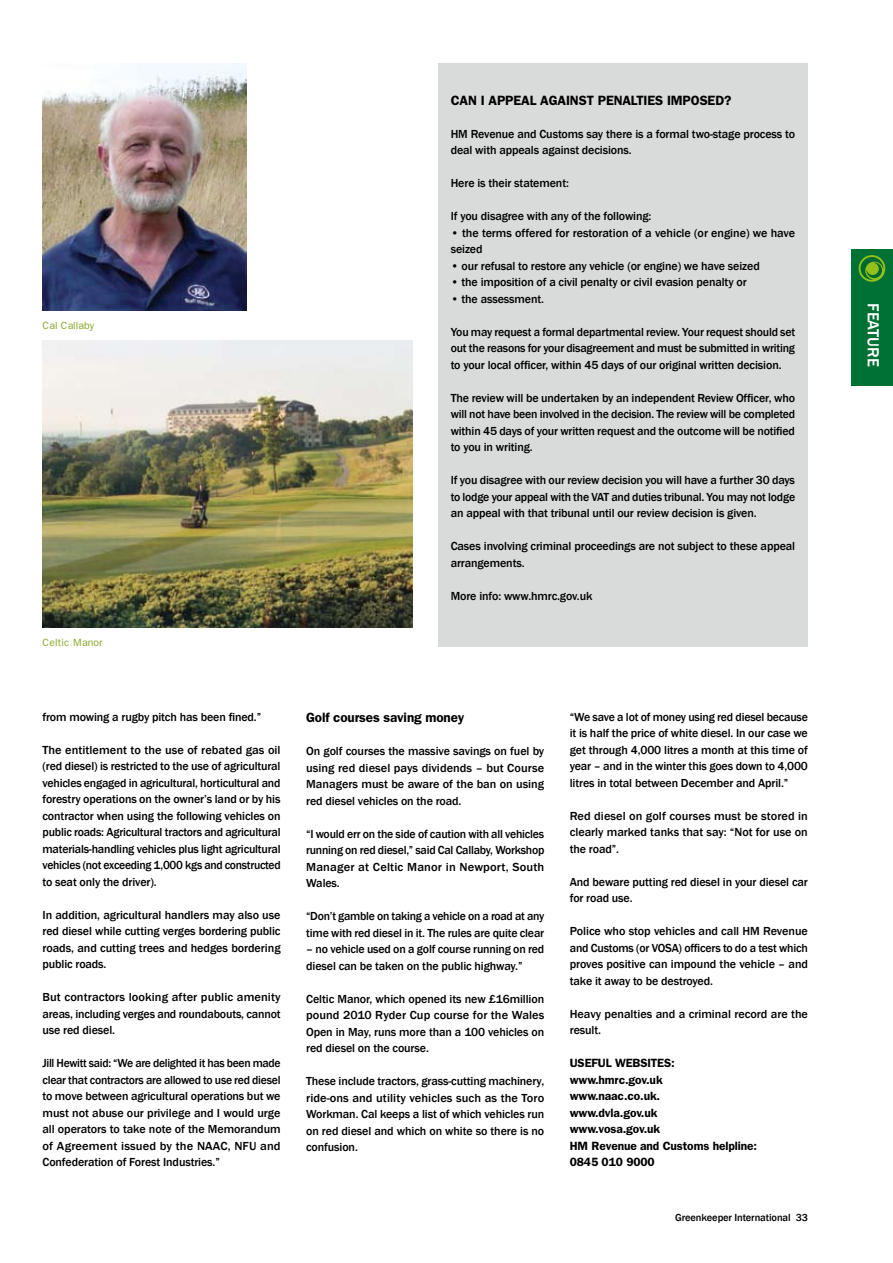
<style>
.page{position:relative;width:893px;height:1263px;background:#fff}
.page>*{position:absolute;margin:0;border:0;box-sizing:border-box;transform-origin:0 0}
.t1{font:500 16.5px "Franklin Gothic";letter-spacing:-.005em;color:#fff}
.t2{font:600 13.5px "Franklin Gothic";letter-spacing:-.01em;color:#000}
.t3{font:500 12px/16.5px "Franklin Gothic";letter-spacing:-.01em;color:#000;text-align:justify}
.t4{font:600 12px/16.5px "Franklin Gothic";letter-spacing:-.01em;color:#000}
.t5{font:500 10.5px "Franklin Gothic";letter-spacing:-.01em;color:#000}
.t6{font:10.5px "Franklin Gothic";letter-spacing:-.005em;color:#85a625}
</style>
<div class="page">
<div style="left:438px;top:64px;width:370px;height:583px;background:#d9dada"></div>
<img style="left:43px;top:340px;width:369px;height:287px">
<img style="left:43px;top:64px;width:204px;height:247px">
<div style="left:852px;top:249px;width:41px;height:137px;background:#007135"></div>
<svg style="left:859px;top:255px;width:26px;height:27px"></svg>
<svg style="left:860px;top:257px;width:23px;height:23px"></svg>
<p class="t6" style="left:43px;top:319px;width:54px">Cal Callaby</p>
<p class="t6" style="left:43px;top:636px;width:62px">Celtic Manor</p>
<p class="t2" style="left:451px;top:92px;width:282px">CAN I APPEAL AGAINST PENALTIES IMPOSED?</p>
<p class="t3" style="left:451px;top:126px;width:346px">HM Revenue and Customs say there is a formal two-stage process to deal with appeals against decisions.</p>
<p class="t3" style="left:451px;top:175px;width:120px">Here is their statement:</p>
<p class="t3" style="left:451px;top:208px;width:202px">If you disagree with any of the following:</p>
<p class="t3" style="left:451px;top:225px;width:346px">• the terms offered for restoration of a vehicle (or engine) we have seized</p>
<p class="t3" style="left:451px;top:258px;width:311px">• our refusal to restore any vehicle (or engine) we have seized</p>
<p class="t3" style="left:451px;top:274px;width:297px">• the imposition of a civil penalty or civil evasion penalty or</p>
<p class="t3" style="left:451px;top:291px;width:95px">• the assessment.</p>
<p class="t3" style="left:451px;top:324px;width:346px">You may request a formal departmental review. Your request should set out the reasons for your disagreement and must be submitted in writing to your local officer, within 45 days of our original written decision.</p>
<p class="t3" style="left:451px;top:390px;width:346px">The review will be undertaken by an independent Review Officer, who will not have been involved in the decision. The review will be completed within 45 days of your written request and the outcome will be notified to you in writing.</p>
<p class="t3" style="left:451px;top:472px;width:346px">If you disagree with our review decision you will have a further 30 days to lodge your appeal with the VAT and duties tribunal. You may not lodge an appeal with that tribunal until our review decision is given.</p>
<p class="t3" style="left:451px;top:538px;width:346px">Cases involving criminal proceedings are not subject to these appeal arrangements.</p>
<p class="t3" style="left:451px;top:588px;width:143px">More info: www.hmrc.gov.uk</p>
<p class="t3" style="left:43px;top:708px;width:220px">from mowing a rugby pitch has been fined.”</p>
<p class="t3" style="left:43px;top:741px;width:240px">The entitlement to the use of rebated gas oil (red diesel) is restricted to the use of agricultural vehicles engaged in agricultural, horticultural and forestry operations on the owner’s land or by his contractor when using the following vehicles on public roads: Agricultural tractors and agricultural materials-handling vehicles plus light agricultural vehicles (not exceeding 1,000 kgs and constructed to seat only the driver).</p>
<p class="t3" style="left:43px;top:906px;width:240px">In addition, agricultural handlers may also use red diesel while cutting verges bordering public roads, and cutting trees and hedges bordering public roads.</p>
<p class="t3" style="left:43px;top:989px;width:240px">But contractors looking after public amenity areas, including verges and roundabouts, cannot use red diesel.</p>
<p class="t3" style="left:43px;top:1055px;width:240px">Jill Hewitt said: “We are delighted it has been made clear that contractors are allowed to use red diesel to move between agricultural operations but we must not abuse our privilege and I would urge all operators to take note of the Memorandum of Agreement issued by the NAAC, NFU and Confederation of Forest Industries.”</p>
<p class="t2" style="left:306px;top:710px;width:160px">Golf courses saving money</p>
<p class="t3" style="left:306px;top:743px;width:240px">On golf courses the massive savings on fuel by using red diesel pays dividends – but Course Managers must be aware of the ban on using red diesel vehicles on the road.</p>
<p class="t3" style="left:306px;top:826px;width:240px">“I would err on the side of caution with all vehicles running on red diesel,” said Cal Callaby, Workshop Manager at Celtic Manor in Newport, South Wales.</p>
<p class="t3" style="left:306px;top:908px;width:240px">“Don’t gamble on taking a vehicle on a road at any time with red diesel in it. The rules are quite clear</p>
<p class="t3" style="left:306px;top:941px;width:240px">– no vehicle used on a golf course running on red diesel can be taken on the public highway.”</p>
<p class="t3" style="left:306px;top:991px;width:240px">Celtic Manor, which opened its new £16million pound 2010 Ryder Cup course for the Wales Open in May, runs more than a 100 vehicles on red diesel on the course.</p>
<p class="t3" style="left:306px;top:1073px;width:240px">These include tractors, grass-cutting machinery, ride-ons and utility vehicles such as the Toro Workman. Cal keeps a list of which vehicles run on red diesel and which on white so there is no confusion.</p>
<p class="t3" style="left:570px;top:708px;width:240px">“We save a lot of money using red diesel because it is half the price of white diesel. In our case we get through 4,000 litres a month at this time of year – and in the winter this goes down to 4,000 litres in total between December and April.”</p>
<p class="t3" style="left:570px;top:807px;width:240px">Red diesel on golf courses must be stored in clearly marked tanks that say: “Not for use on the road”.</p>
<p class="t3" style="left:570px;top:873px;width:240px">And beware putting red diesel in your diesel car for road use.</p>
<p class="t3" style="left:570px;top:923px;width:240px">Police who stop vehicles and call HM Revenue and Customs (or VOSA) officers to do a test which proves positive can impound the vehicle – and take it away to be destroyed.</p>
<p class="t3" style="left:570px;top:1005px;width:240px">Heavy penalties and a criminal record are the result.</p>
<p class="t4" style="left:570px;top:1055px;width:189px">USEFUL WEBSITES: www.hmrc.gov.uk<br>www.naac.co.uk.<br>www.dvla.gov.uk<br>www.vosa.gov.uk<br>HM Revenue and Customs helpline:<br>0845 010 9000</p>
<p class="t5" style="left:675px;top:1211px;width:134px">Greenkeeper International 33</p>
<h1 class="t1" style="left:883px;top:303px;width:65px;rotate:90deg">FEATURE</h1>
</div>
